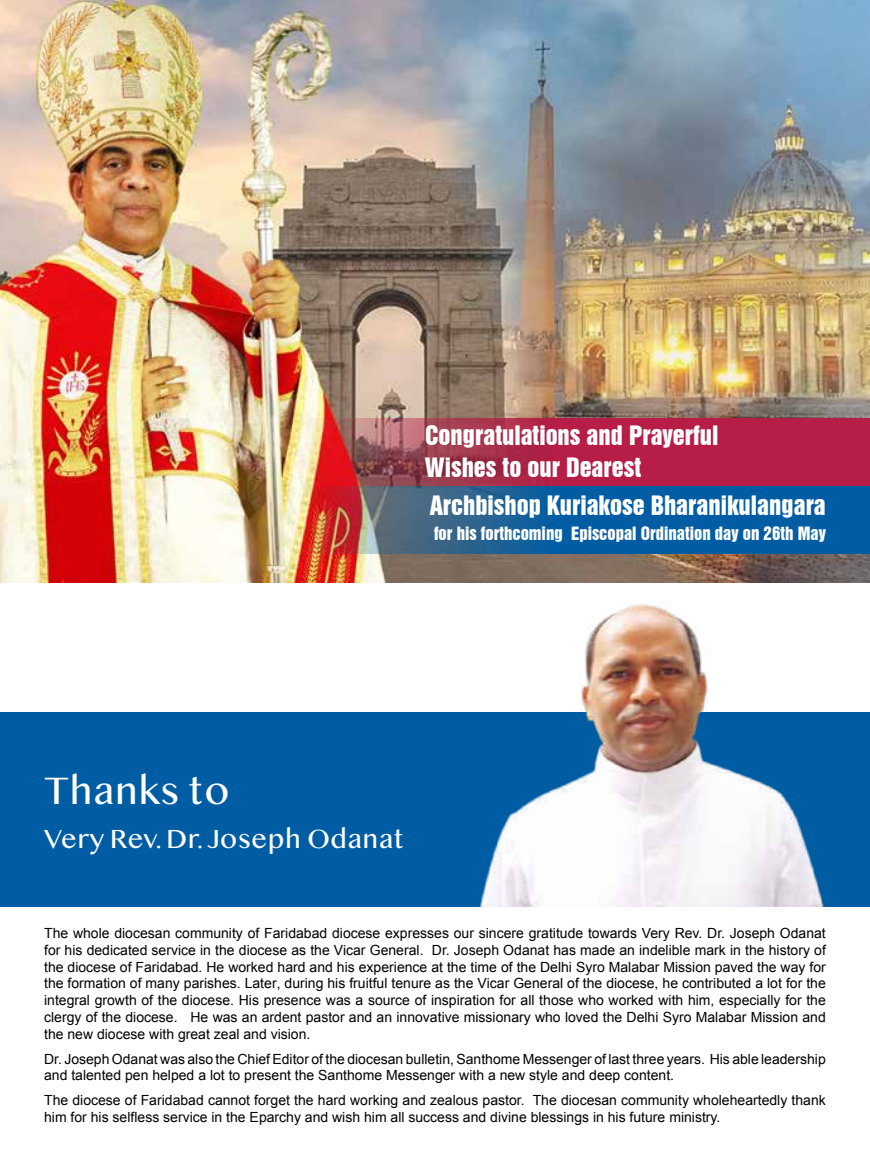
<style>
.page{position:relative;width:870px;height:1166px;background:#fff}
.page>*{position:absolute;margin:0;border:0;box-sizing:border-box;transform-origin:0 0}
.t1{font:35.52px "Bangla MN";color:#fff}
.t2{font:24.5px/31.5px "Swiss 921 BT Regular A";color:#fff}
.t3{font:24.5px "Bangla MN";color:#fff}
.t4{font:16.8px "Swiss 921 BT Regular A";color:#fff}
.t5{font:14px/16.8px "Arial";color:#000}
</style>
<div class="page">
<img style="left:0;top:0;width:869px;height:583px">
<svg style="left:305px;top:418px;width:564px;height:68px;background:#b12e4b"></svg>
<svg style="left:305px;top:486px;width:564px;height:67px;background:#285e90"></svg>
<div style="left:0;top:712px;width:869px;height:194px;background:#005da4"></div>
<img style="left:479px;top:604px;width:345px;height:302px">
<svg style="left:869px;top:519px;width:1px;height:210px"></svg>
<svg style="left:869px;top:80px;width:1px;height:318px"></svg>
<h2 class="t2" style="left:425px;top:420px;width:295px">Congratulations and Prayerful<br>Wishes to our Dearest</h2>
<h2 class="t2" style="left:430px;top:489px;width:397px">Archbishop Kuriakose Bharanikulangara</h2>
<p class="t4" style="left:434px;top:522px;width:393px">for his forthcoming Episcopal Ordination day on 26th May</p>
<h1 class="t1" style="left:44px;top:767px;width:187px">Thanks to</h1>
<h2 class="t3" style="left:44px;top:822px;width:362px">Very Rev. Dr. Joseph Odanat</h2>
<p class="t5" style="left:44px;top:924px;width:783px;text-align:justify">The whole diocesan community of Faridabad diocese expresses our sincere gratitude towards Very Rev. Dr. Joseph Odanat for his dedicated service in the diocese as the Vicar General. Dr. Joseph Odanat has made an indelible mark in the history of the diocese of Faridabad. He worked hard and his experience at the time of the Delhi Syro Malabar Mission paved the way for the formation of many parishes. Later, during his fruitful tenure as the Vicar General of the diocese, he contributed a lot for the integral growth of the diocese. His presence was a source of inspiration for all those who worked with him, especially for the clergy of the diocese. He was an ardent pastor and an innovative missionary who loved the Delhi Syro Malabar Mission and the new diocese with great zeal and vision.</p>
<p class="t5" style="left:44px;top:1050px;width:783px">Dr. Joseph Odanat was also the Chief Editor of the diocesan bulletin, Santhome Messenger of last three years. His able leadership and talented pen helped a lot to present the Santhome Messenger with a new style and deep content.</p>
<p class="t5" style="left:44px;top:1091px;width:783px">The diocese of Faridabad cannot forget the hard working and zealous pastor. The diocesan community wholeheartedly thank him for his selfless service in the Eparchy and wish him all success and divine blessings in his future ministry.</p>
</div>
